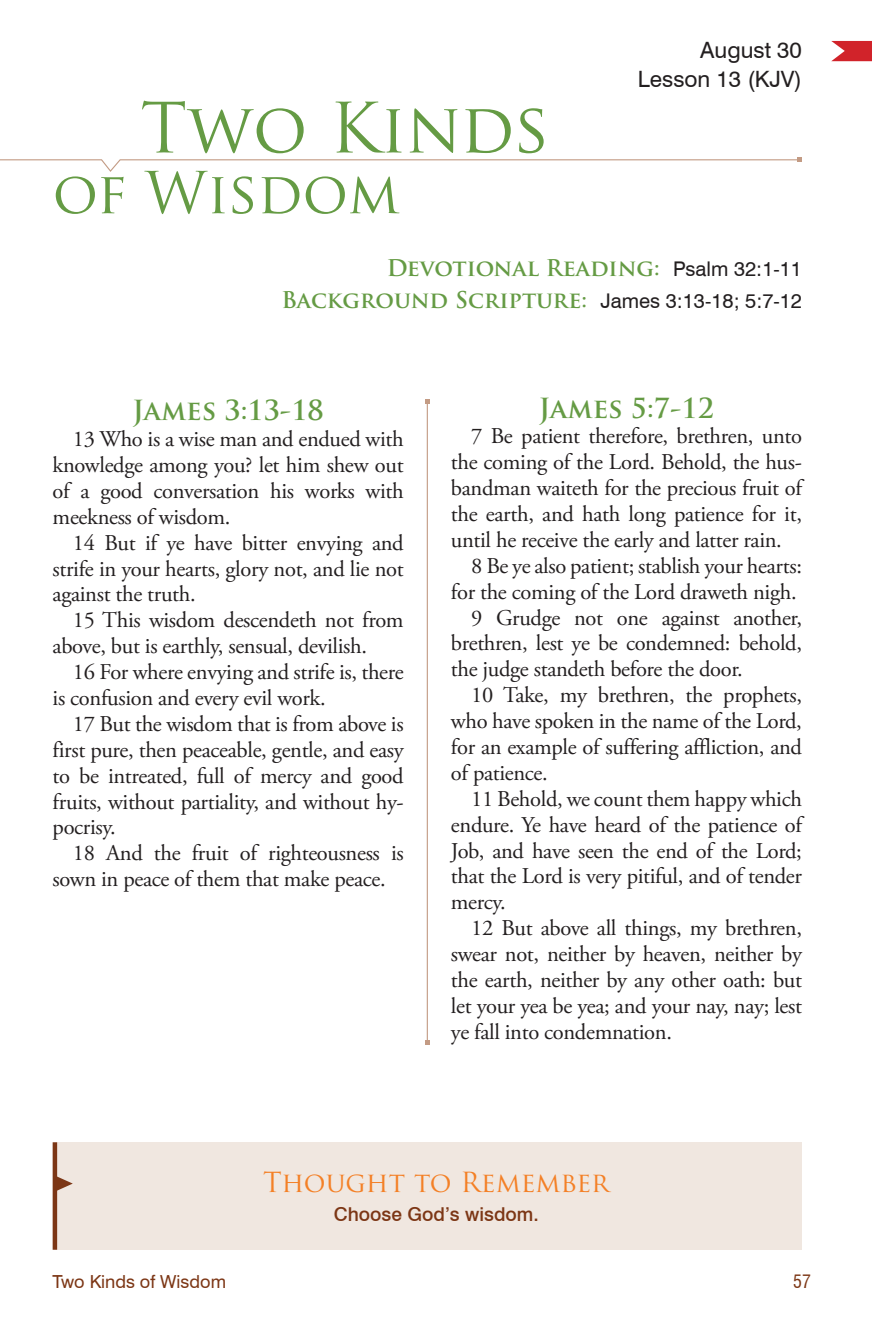
<style>
.page{position:relative;width:872px;height:1338px;background:#fff}
.page>*{position:absolute;margin:0;border:0;box-sizing:border-box;transform-origin:0 0}
.t1{font:67.5px "Trajan Pro";color:#659b44}
.t2{font:56.25px "Trajan Pro";letter-spacing:-.005em;color:#659b44}
.t3{font:700 27px "Trajan Pro";color:#659b44}
.t4{font:27px "Trajan Pro";color:#f48026}
.t5{font:22.5px/25.9px "Adobe Garamond Pro";letter-spacing:-.02em;color:#231f20;text-align:justify}
.t6{font:700 22.5px/31.5px "Trajan Pro";color:#659b44;text-align:right}
.t7{font:22.5px "Adobe Garamond Pro";letter-spacing:-.13em;color:#231f20}
.t8{font:22.5px/29.2px "Swiss 721 BT";color:#231f20;text-align:right}
.t9{font:500 19.12px "Swiss 721 BT";color:#7c3615}
.t10{font:18px "Swiss 721 BT";color:#7c3615}
.t11{font:condensed 18px "Swiss 721 BT";color:#7c3615}
.s1{font-family:"Swiss 721 BT";font-weight:400;font-size:20.25px;color:#231f20}
</style>
<div class="page">
<hr style="left:427px;top:401px;width:1px;height:641px;background:#c39b84">
<svg style="left:425px;top:399px;width:5px;height:4px"></svg>
<svg style="left:425px;top:1040px;width:5px;height:5px"></svg>
<svg style="left:831px;top:41px;width:41px;height:20px"></svg>
<svg style="left:0;top:157px;width:802px;height:15px"></svg>
<div style="left:57px;top:1142px;width:745px;height:107px;background:#f0e7e0"></div>
<hr style="left:53px;top:1142px;width:4px;height:107px;background:#7c3615">
<svg style="left:57px;top:1175px;width:16px;height:17px"></svg>
<h1 class="t1" style="left:140px;top:85px;width:411px">Two Kinds</h1>
<h2 class="t2" style="left:53px;top:157px;width:348px">of Wisdom</h2>
<p class="t8" style="left:638px;top:35px;width:166px">August 30<br>Lesson 13 (KJV)</p>
<p class="t6" style="left:282px;top:252px;width:522px">Devotional Reading: <span class="s1">Psalm 32:1-11<br></span>Background Scripture: <span class="s1">James 3:13-18; 5:7-12</span></p>
<p class="t3" style="left:133px;top:393px;width:193px">James 3:13-18</p>
<p class="t5" style="left:53px;top:427px;width:353px;text-indent:20px">13 Who is a wise man and endued with knowledge among you? let him shew out of a good conversation his works with meekness of wisdom.</p>
<p class="t5" style="left:53px;top:530px;width:353px;text-indent:20px">14 But if ye have bitter envying and strife in your hearts, glory not, and lie not against the truth.</p>
<p class="t5" style="left:53px;top:608px;width:352px;text-indent:20px">15 This wisdom descendeth not from above, but is earthly, sensual, devilish.</p>
<p class="t5" style="left:53px;top:659px;width:352px;text-indent:20px">16 For where envying and strife is, there is confusion and every evil work.</p>
<p class="t5" style="left:53px;top:711px;width:353px;text-indent:20px">17 But the wisdom that is from above is first pure, then peaceable, gentle, and easy to be intreated, full of mercy and good fruits, without partiality, and without hy&shy;pocrisy.</p>
<p class="t5" style="left:53px;top:841px;width:353px;text-indent:20px">18 And the fruit of righteousness is sown in peace of them that make peace.</p>
<p class="t3" style="left:539px;top:391px;width:177px">James 5:7-12</p>
<p class="t5" style="left:451px;top:424px;width:355px;text-indent:20px">7 Be patient therefore, brethren, unto the coming of the Lord. Behold, the hus&shy;bandman waiteth for the precious fruit of the earth, and hath long patience for it, until he receive the early and latter rain.</p>
<p class="t5" style="left:471px;top:553px;width:332px">8 Be ye also patient; stablish your hearts:</p>
<p class="t5" style="left:451px;top:579px;width:347px">for the coming of the Lord draweth nigh.</p>
<p class="t5" style="left:471px;top:605px;width:332px">9 Grudge not one against another,</p>
<p class="t5" style="left:451px;top:631px;width:353px">brethren, lest ye be condemned: behold,</p>
<p class="t5" style="left:451px;top:657px;width:293px">the judge standeth before the door.</p>
<p class="t5" style="left:471px;top:683px;width:332px">10 Take, my brethren, the prophets,</p>
<p class="t5" style="left:451px;top:709px;width:352px">who have spoken in the name of the Lord,</p>
<p class="t7" style="left:451px;top:733px;width:353px">for an example of suffering affliction, and</p>
<p class="t5" style="left:451px;top:760px;width:98px">of patience.</p>
<p class="t5" style="left:471px;top:786px;width:332px">11 Behold, we count them happy which</p>
<p class="t5" style="left:451px;top:812px;width:355px">endure. Ye have heard of the patience of</p>
<p class="t5" style="left:451px;top:838px;width:352px">Job, and have seen the end of the Lord;</p>
<p class="t5" style="left:451px;top:864px;width:353px">that the Lord is very pitiful, and of tender</p>
<p class="t5" style="left:451px;top:890px;width:56px">mercy.</p>
<p class="t5" style="left:471px;top:916px;width:332px">12 But above all things, my brethren,</p>
<p class="t5" style="left:451px;top:941px;width:352px">swear not, neither by heaven, neither by</p>
<p class="t5" style="left:451px;top:967px;width:353px">the earth, neither by any other oath: but</p>
<p class="t5" style="left:451px;top:993px;width:353px">let your yea be yea; and your nay, nay; lest</p>
<p class="t5" style="left:451px;top:1019px;width:223px">ye fall into condemnation.</p>
<p class="t4" style="left:263px;top:1164px;width:348px">Thought to Remember</p>
<p class="t9" style="left:334px;top:1202px;width:206px">Choose God’s wisdom.</p>
<p class="t10" style="left:53px;top:1270px;width:175px">Two Kinds of Wisdom</p>
<p class="t11" style="left:793px;top:1270px;width:19px">57</p>
</div>
